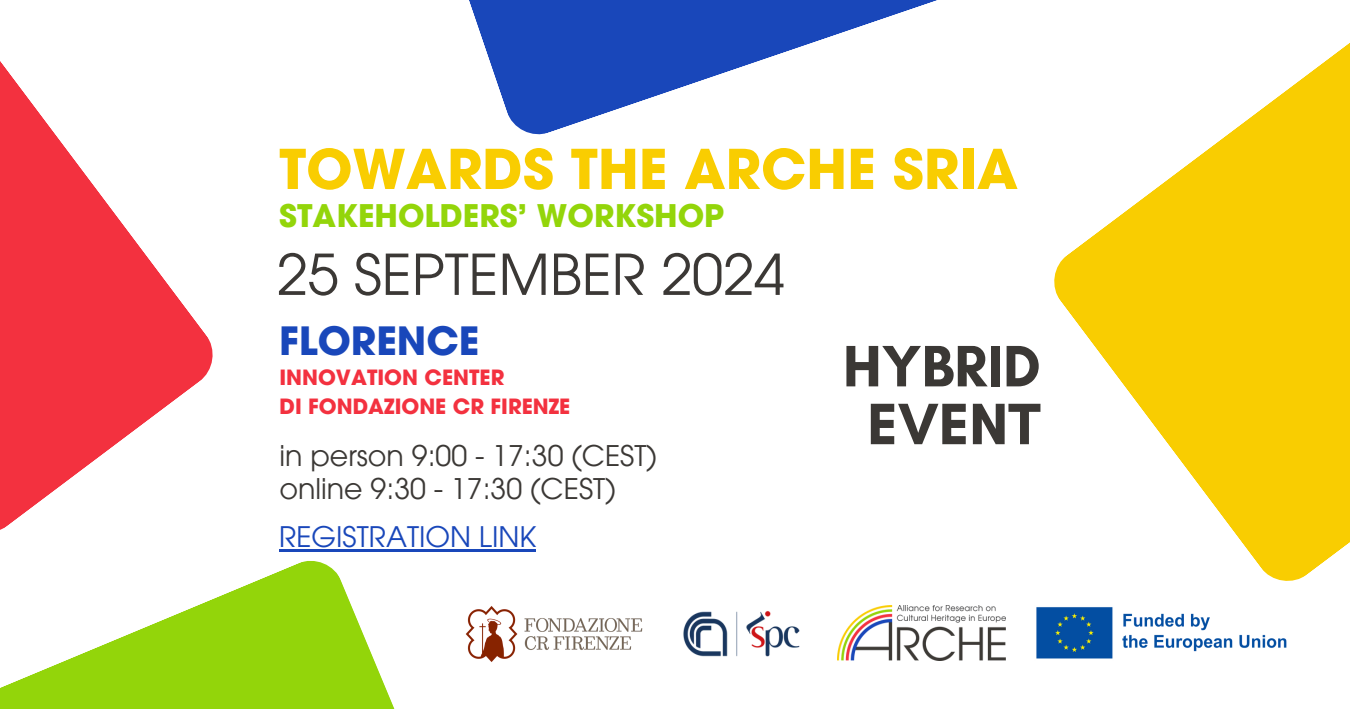
<style>
.page{position:relative;width:1350px;height:709px;background:#fff}
.page>*{position:absolute;margin:0;border:0;box-sizing:border-box;transform-origin:0 0}
.t1{font:700 59.4px/57.8px "Glacial Indifference";color:#3b3835;text-align:center}
.t2{font:55.8px "ITC Avant Garde Pro";color:#3b3835}
.t3{font:700 54.3px "ITC Avant Garde Pro";color:#f9cd01}
.t4{font:700 39px "ITC Avant Garde Pro";color:#1947ba}
.t5{font:700 31.2px "ITC Avant Garde Pro";color:#93d50a}
.t6{font:28.5px/33.8px "ITC Avant Garde Pro";color:#3b3835}
.t7{font:28.35px "ITC Avant Garde Pro";color:#1947ba}
.t8{font:700 21px "ITC Avant Garde Pro";color:#f3313f}
</style>
<div class="page">
<img style="left:837px;top:605px;width:169px;height:55px">
<img style="left:1036px;top:607px;width:251px;height:52px">
<img style="left:683px;top:611px;width:117px;height:46px">
<svg style="left:469px;top:0;width:468px;height:135px;fill:#1947ba"></svg>
<svg style="left:0;top:561px;width:395px;height:148px;fill:#93d50a"></svg>
<svg style="left:0;top:61px;width:213px;height:469px;fill:#f3313f"></svg>
<svg style="left:1054px;top:43px;width:296px;height:538px;fill:#f9cd01"></svg>
<img style="left:465px;top:606px;width:178px;height:56px">
<hr style="left:279px;top:549px;width:257px;height:3px;background:#1947ba">
<p class="t3" style="left:279px;top:149px;width:740px">TOWARDS THE ARCHE SRIA</p>
<p class="t5" style="left:279px;top:204px;width:446px">STAKEHOLDERS’ WORKSHOP</p>
<h1 class="t2" style="left:277px;top:254px;width:510px">25 SEPTEMBER 2024</h1>
<h6 class="t4" style="left:279px;top:326px;width:202px">FLORENCE</h6>
<p class="t8" style="left:279px;top:369px;width:227px">INNOVATION CENTER</p>
<p class="t8" style="left:279px;top:399px;width:292px">DI FONDAZIONE CR FIRENZE</p>
<p class="t6" style="left:279px;top:442px;width:379px">in person 9:00 - 17:30 (CEST) online 9:30 - 17:30 (CEST)</p>
<p class="t7" style="left:279px;top:526px;width:258px">REGISTRATION LINK</p>
<h5 class="t1" style="left:843px;top:337px;width:199px">HYBRID<br>EVENT</h5>
</div>
